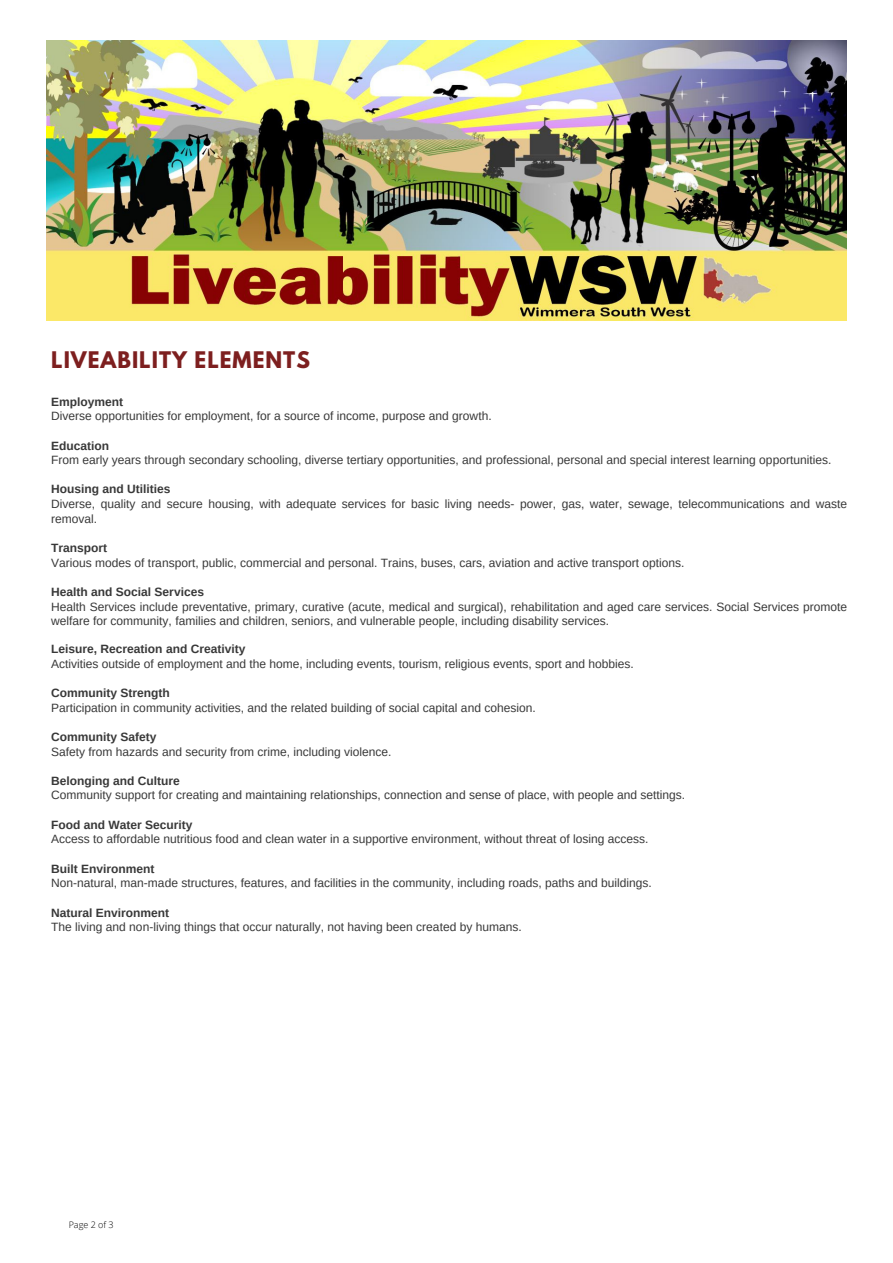
<style>
.page{position:relative;width:893px;height:1263px;background:#fff}
.page>*{position:absolute;margin:0;border:0;box-sizing:border-box;transform-origin:0 0}
.t1{font:700 20.25px "League Spartan";letter-spacing:.05em;color:#7d1f1f}
.t2{font:12px/14.6px "Arimo";color:#383838}
.t3{font:700 12px "Arimo";color:#383838}
.t4{font:300 9px "Open Sans";color:#000}
</style>
<div class="page">
<img style="left:47px;top:41px;width:799px;height:279px">
<p class="t1" style="left:51px;top:349px;width:260px">LIVEABILITY ELEMENTS</p>
<p class="t3" style="left:51px;top:395px;width:74px">Employment</p>
<p class="t2" style="left:51px;top:409px;width:442px">Diverse opportunities for employment, for a source of income, purpose and growth.</p>
<p class="t3" style="left:51px;top:439px;width:60px">Education</p>
<p class="t2" style="left:51px;top:453px;width:781px">From early years through secondary schooling, diverse tertiary opportunities, and professional, personal and special interest learning opportunities.</p>
<p class="t3" style="left:51px;top:483px;width:121px">Housing and Utilities</p>
<p class="t2" style="left:51px;top:497px;width:797px">Diverse, quality and secure housing, with adequate services for basic living needs- power, gas, water, sewage, telecommunications and waste removal.</p>
<p class="t3" style="left:51px;top:541px;width:58px">Transport</p>
<p class="t2" style="left:51px;top:555px;width:635px">Various modes of transport, public, commercial and personal. Trains, buses, cars, aviation and active transport options.</p>
<p class="t3" style="left:51px;top:585px;width:154px">Health and Social Services</p>
<p class="t2" style="left:51px;top:599px;width:797px">Health Services include preventative, primary, curative (acute, medical and surgical), rehabilitation and aged care services. Social Services promote welfare for community, families and children, seniors, and vulnerable people, including disability services.</p>
<p class="t3" style="left:51px;top:642px;width:196px">Leisure, Recreation and Creativity</p>
<p class="t2" style="left:51px;top:656px;width:584px">Activities outside of employment and the home, including events, tourism, religious events, sport and hobbies.</p>
<p class="t3" style="left:51px;top:686px;width:120px">Community Strength</p>
<p class="t2" style="left:51px;top:700px;width:486px">Participation in community activities, and the related building of social capital and cohesion.</p>
<p class="t3" style="left:51px;top:730px;width:107px">Community Safety</p>
<p class="t2" style="left:51px;top:744px;width:342px">Safety from hazards and security from crime, including violence.</p>
<p class="t3" style="left:51px;top:774px;width:130px">Belonging and Culture</p>
<p class="t2" style="left:51px;top:788px;width:635px">Community support for creating and maintaining relationships, connection and sense of place, with people and settings.</p>
<p class="t3" style="left:51px;top:818px;width:143px">Food and Water Security</p>
<p class="t2" style="left:51px;top:832px;width:599px">Access to affordable nutritious food and clean water in a supportive environment, without threat of losing access.</p>
<p class="t3" style="left:51px;top:862px;width:105px">Built Environment</p>
<p class="t2" style="left:51px;top:876px;width:602px">Non-natural, man-made structures, features, and facilities in the community, including roads, paths and buildings.</p>
<p class="t3" style="left:51px;top:906px;width:120px">Natural Environment</p>
<p class="t2" style="left:51px;top:920px;width:472px">The living and non-living things that occur naturally, not having been created by humans.</p>
<p class="t4" style="left:69px;top:1218px;width:46px">Page 2 of 3</p>
</div>
